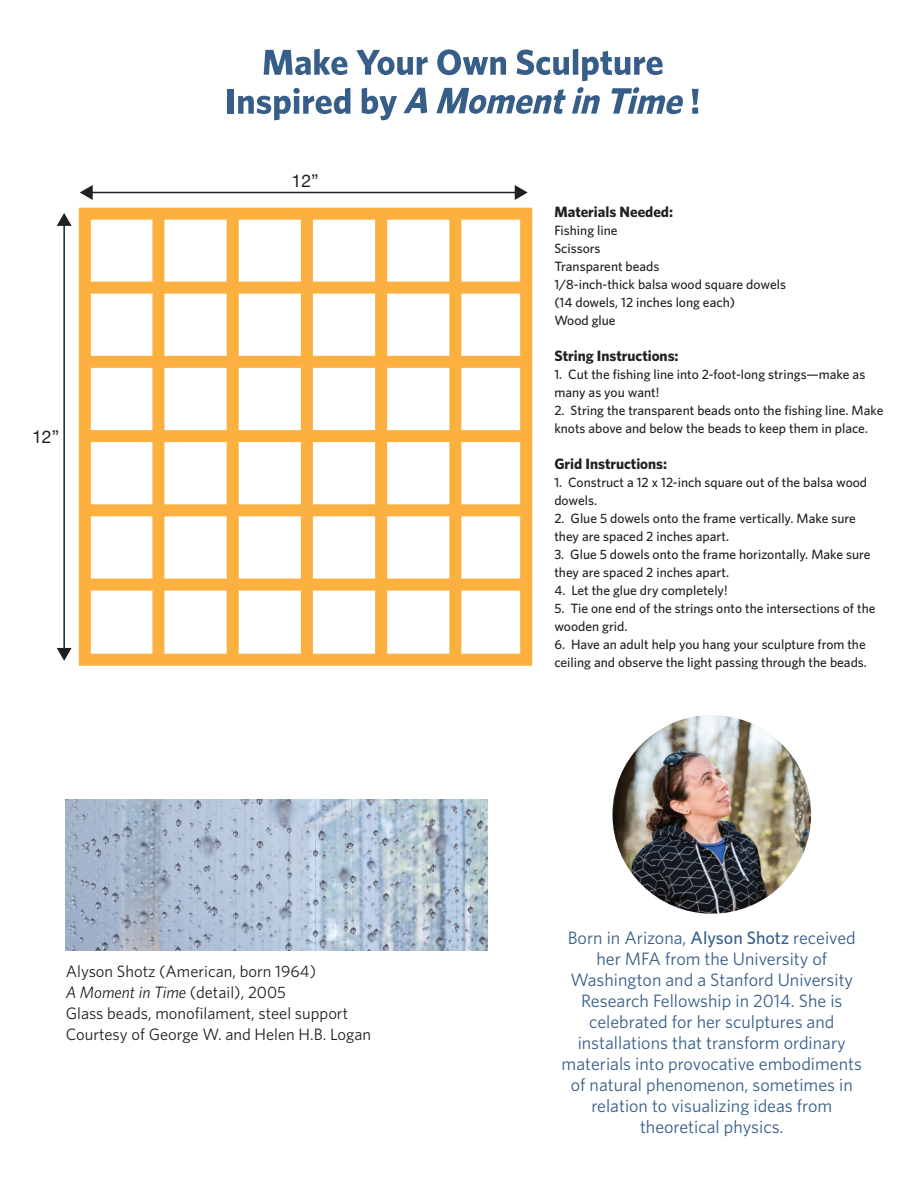
<style>
.page{position:relative;width:918px;height:1188px;background:#fff}
.page>*{position:absolute;margin:0;border:0;box-sizing:border-box;transform-origin:0 0}
.t1{font:18px/21px "Whitney";color:#375e88;text-align:center}
.t2{font:17.7px "Helvetica Neue";color:#231f20}
.t3{font:16.5px/21px "Whitney";color:#231f20}
.t4{font:700 15px "Whitney";color:#231f20}
.t5{font:500 13.5px/18px "Whitney";color:#231f20}
.s1{font-style:italic}
.s2{font-weight:500}
</style>
<div class="page">
<svg style="left:264px;top:49px;width:83px;height:26px"></svg>
<svg style="left:356px;top:50px;width:72px;height:25px"></svg>
<svg style="left:437px;top:49px;width:69px;height:26px"></svg>
<svg style="left:517px;top:49px;width:146px;height:32px"></svg>
<div style="left:228px;top:89px;width:6px;height:25px;background:#375e88"></div>
<svg style="left:238px;top:88px;width:112px;height:32px"></svg>
<svg style="left:362px;top:88px;width:35px;height:32px"></svg>
<svg style="left:403px;top:88px;width:24px;height:26px"></svg>
<svg style="left:436px;top:88px;width:130px;height:26px"></svg>
<svg style="left:572px;top:87px;width:28px;height:27px"></svg>
<svg style="left:611px;top:87px;width:72px;height:27px"></svg>
<svg style="left:692px;top:89px;width:7px;height:25px"></svg>
<div style="left:79px;top:208px;width:453px;height:458px;border:12px solid #fbb03f"></div>
<div style="left:152px;top:217px;width:12px;height:443px;background:#fbb03f"></div>
<div style="left:227px;top:217px;width:12px;height:443px;background:#fbb03f"></div>
<div style="left:301px;top:217px;width:12px;height:443px;background:#fbb03f"></div>
<div style="left:375px;top:217px;width:12px;height:443px;background:#fbb03f"></div>
<div style="left:449px;top:217px;width:12px;height:443px;background:#fbb03f"></div>
<div style="left:88px;top:579px;width:438px;height:12px;background:#fbb03f"></div>
<div style="left:88px;top:504px;width:438px;height:12px;background:#fbb03f"></div>
<div style="left:88px;top:430px;width:438px;height:12px;background:#fbb03f"></div>
<div style="left:88px;top:356px;width:438px;height:12px;background:#fbb03f"></div>
<div style="left:88px;top:282px;width:438px;height:12px;background:#fbb03f"></div>
<hr style="left:63px;top:224px;width:2px;height:426px;background:#231f20">
<svg style="left:57px;top:213px;width:15px;height:13px"></svg>
<svg style="left:57px;top:648px;width:15px;height:13px"></svg>
<hr style="left:91px;top:192px;width:426px;height:1px;background:#231f20">
<svg style="left:515px;top:185px;width:13px;height:15px"></svg>
<svg style="left:80px;top:185px;width:13px;height:15px"></svg>
<img style="left:612px;top:715px;width:199px;height:199px;border-radius:99px">
<img style="left:65px;top:800px;width:423px;height:150px">
<h2 class="t2" style="left:32px;top:424px;width:29px">12”</h2>
<h2 class="t2" style="left:292px;top:168px;width:29px">12”</h2>
<p class="t3" style="left:66px;top:961px;width:307px">Alyson Shotz (American, born 1964)<br><span class="s1">A Moment in Time</span> (detail), 2005<br>Glass beads, monofilament, steel support Courtesy of George W. and Helen H.B. Logan</p>
<p class="t4" style="left:554px;top:202px;width:120px">Materials Needed:</p>
<p class="t5" style="left:554px;top:221px;width:233px">Fishing line<br>Scissors<br>Transparent beads<br>1/8-inch-thick balsa wood square dowels (14 dowels, 12 inches long each)<br>Wood glue</p>
<p class="t4" style="left:554px;top:346px;width:126px">String Instructions:</p>
<p class="t5" style="left:554px;top:365px;width:312px">1. Cut the fishing line into 2-foot-long strings—make as many as you want!</p>
<p class="t5" style="left:554px;top:401px;width:331px">2. String the transparent beads onto the fishing line. Make knots above and below the beads to keep them in place.</p>
<p class="t4" style="left:554px;top:454px;width:114px">Grid Instructions:</p>
<p class="t5" style="left:554px;top:473px;width:314px">1. Construct a 12 x 12-inch square out of the balsa wood dowels.</p>
<p class="t5" style="left:554px;top:509px;width:303px">2. Glue 5 dowels onto the frame vertically. Make sure they are spaced 2 inches apart.</p>
<p class="t5" style="left:554px;top:545px;width:318px">3. Glue 5 dowels onto the frame horizontally. Make sure they are spaced 2 inches apart.</p>
<p class="t5" style="left:554px;top:581px;width:175px">4. Let the glue dry completely!</p>
<p class="t5" style="left:554px;top:599px;width:323px">5. Tie one end of the strings onto the intersections of the wooden grid.</p>
<p class="t5" style="left:554px;top:635px;width:314px">6. Have an adult help you hang your sculpture from the ceiling and observe the light passing through the beads.</p>
<p class="t1" style="left:562px;top:927px;width:302px">Born in Arizona, <span class="s2">Alyson Shotz</span> received her MFA from the University of Washington and a Stanford University Research Fellowship in 2014. She is celebrated for her sculptures and installations that transform ordinary materials into provocative embodiments of natural phenomenon, sometimes in relation to visualizing ideas from theoretical physics.</p>
</div>
